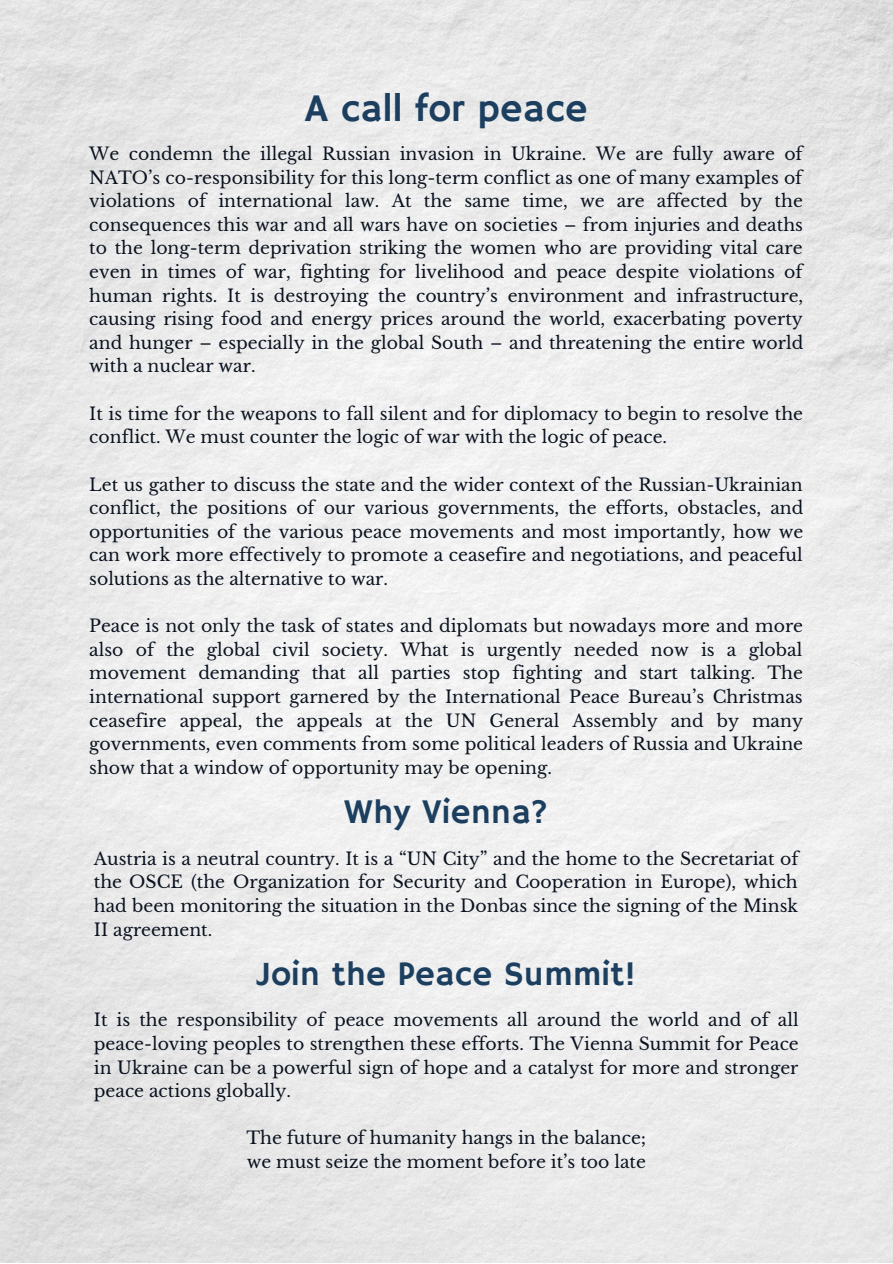
<style>
.page{position:relative;width:893px;height:1264px;background:#fff}
.page>*{position:absolute;margin:0;border:0;box-sizing:border-box;transform-origin:0 0}
.t1{font:39px "Hammersmith One";color:#1c3f60}
.t2{font:34.5px "Hammersmith One";color:#1c3f60}
.t3{font:17.25px/23.5px "Libre Baskerville";color:#0b1320;text-align:justify}
</style>
<div class="page">
<img style="left:0;top:0;width:892px;height:1262px">
<p class="t1" style="left:305px;top:86px;width:284px">A call for peace</p>
<p class="t3" style="left:89px;top:142px;width:715px">We condemn the illegal Russian invasion in Ukraine. We are fully aware of NATO’s co-responsibility for this long-term conflict as one of many examples of violations of international law. At the same time, we are affected by the consequences this war and all wars have on societies – from injuries and deaths to the long-term deprivation striking the women who are providing vital care even in times of war, fighting for livelihood and peace despite violations of human rights. It is destroying the country’s environment and infrastructure, causing rising food and energy prices around the world, exacerbating poverty and hunger – especially in the global South – and threatening the entire world with a nuclear war.</p>
<p class="t3" style="left:89px;top:402px;width:715px">It is time for the weapons to fall silent and for diplomacy to begin to resolve the conflict. We must counter the logic of war with the logic of peace.</p>
<p class="t3" style="left:89px;top:472px;width:715px">Let us gather to discuss the state and the wider context of the Russian-Ukrainian conflict, the positions of our various governments, the efforts, obstacles, and opportunities of the various peace movements and most importantly, how we can work more effectively to promote a ceasefire and negotiations, and peaceful solutions as the alternative to war.</p>
<p class="t3" style="left:89px;top:614px;width:715px">Peace is not only the task of states and diplomats but nowadays more and more also of the global civil society. What is urgently needed now is a global movement demanding that all parties stop fighting and start talking. The international support garnered by the International Peace Bureau’s Christmas ceasefire appeal, the appeals at the UN General Assembly and by many governments, even comments from some political leaders of Russia and Ukraine show that a window of opportunity may be opening.</p>
<p class="t2" style="left:344px;top:792px;width:205px">Why Vienna?</p>
<p class="t3" style="left:94px;top:847px;width:706px">Austria is a neutral country. It is a “UN City” and the home to the Secretariat of the OSCE (the Organization for Security and Cooperation in Europe), which had been monitoring the situation in the Donbas since the signing of the Minsk II agreement.</p>
<p class="t2" style="left:256px;top:953px;width:381px">Join the Peace Summit!</p>
<p class="t3" style="left:94px;top:1008px;width:706px">It is the responsibility of peace movements all around the world and of all peace-loving peoples to strengthen these efforts. The Vienna Summit for Peace in Ukraine can be a powerful sign of hope and a catalyst for more and stronger peace actions globally.</p>
<p class="t3" style="left:246px;top:1126px;width:401px">The future of humanity hangs in the balance;</p>
<p class="t3" style="left:247px;top:1150px;width:401px">we must seize the moment before it’s too late</p>
</div>
